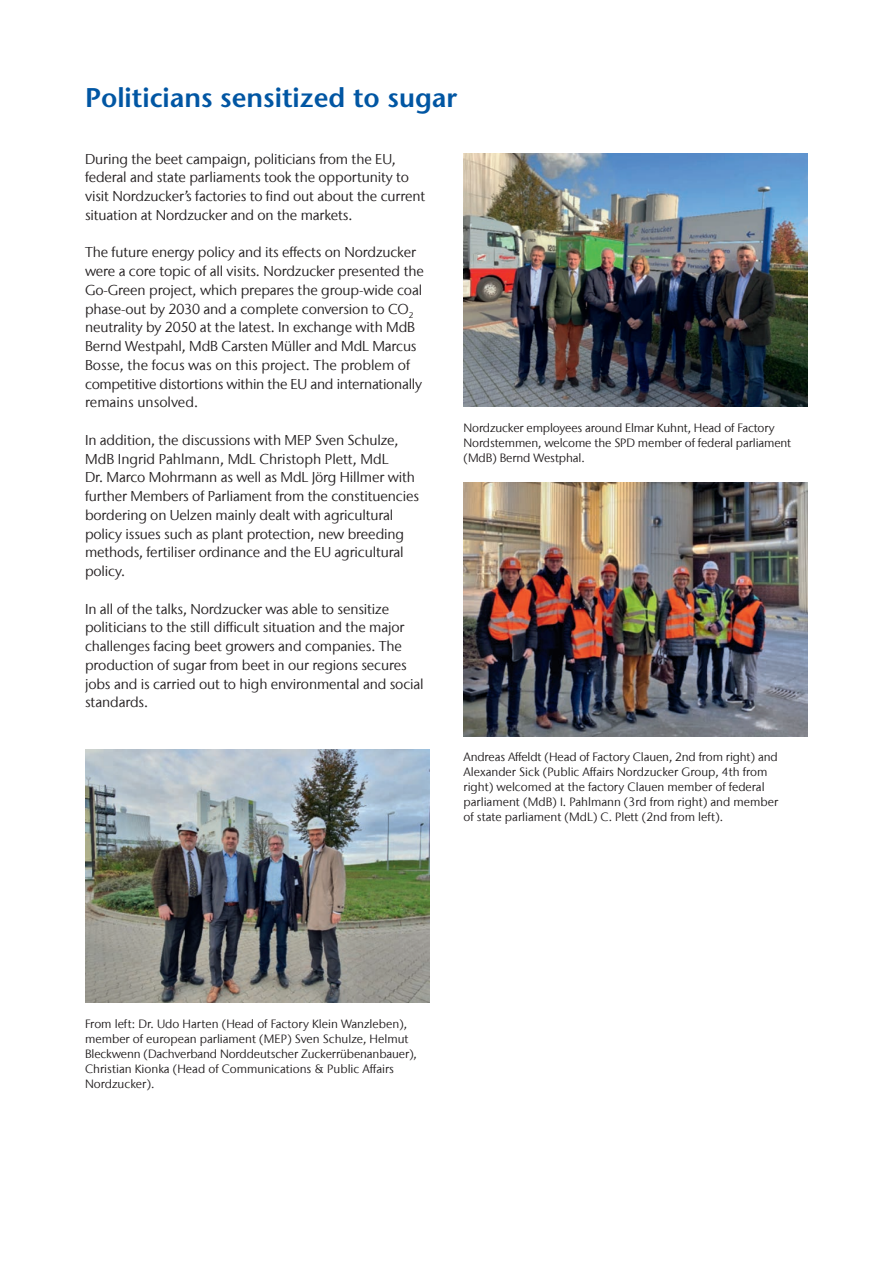
<style>
.page{position:relative;width:893px;height:1263px;background:#fff}
.page>*{position:absolute;margin:0;border:0;box-sizing:border-box;transform-origin:0 0}
.t1{font:600 27px "Stone Sans";color:#0156a3}
.t2{font:14.25px/18.8px "Stone Sans IIITC Com";letter-spacing:-.01em;color:#231f20}
.t3{font:12px/15px "Stone Sans IIITC Com";color:#231f20}
</style>
<div class="page">
<img style="left:85px;top:749px;width:344px;height:254px">
<img style="left:463px;top:153px;width:345px;height:253px">
<img style="left:463px;top:483px;width:345px;height:253px">
<h1 class="t1" style="left:85px;top:80px;width:374px">Politicians sensitized to sugar</h1>
<p class="t2" style="left:85px;top:149px;width:342px">During the beet campaign, politicians from the EU, federal and state parliaments took the opportunity to visit Nordzucker’s factories to find out about the current situation at Nordzucker and on the markets.</p>
<p class="t2" style="left:85px;top:243px;width:340px">The future energy policy and its effects on Nordzucker were a core topic of all visits. Nordzucker presented the Go-Green project, which prepares the group-wide coal phase-out by 2030 and a complete conversion to CO<sub>2 </sub>neutrality by 2050 at the latest. In exchange with MdB Bernd Westpahl, MdB Carsten Müller and MdL Marcus Bosse, the focus was on this project. The problem of competitive distortions within the EU and internationally remains unsolved.</p>
<p class="t2" style="left:85px;top:430px;width:335px">In addition, the discussions with MEP Sven Schulze, MdB Ingrid Pahlmann, MdL Christoph Plett, MdL<br>Dr. Marco Mohrmann as well as MdL Jörg Hillmer with further Members of Parliament from the constituencies bordering on Uelzen mainly dealt with agricultural policy issues such as plant protection, new breeding methods, fertiliser ordinance and the EU agricultural policy.</p>
<p class="t2" style="left:85px;top:599px;width:340px">In all of the talks, Nordzucker was able to sensitize politicians to the still difficult situation and the major challenges facing beet growers and companies. The production of sugar from beet in our regions secures jobs and is carried out to high environmental and social standards.</p>
<p class="t3" style="left:463px;top:420px;width:329px">Nordzucker employees around Elmar Kuhnt, Head of Factory<br>Nordstemmen, welcome the SPD member of federal parliament (MdB) Bernd Westphal.</p>
<p class="t3" style="left:463px;top:749px;width:316px">Andreas Affeldt (Head of Factory Clauen, 2nd from right) and Alexander Sick (Public Affairs Nordzucker Group, 4th from right) welcomed at the factory Clauen member of federal parliament (MdB) I. Pahlmann (3rd from right) and member of state parliament (MdL) C. Plett (2nd from left).</p>
<p class="t3" style="left:85px;top:1016px;width:333px">From left: Dr. Udo Harten (Head of Factory Klein Wanzleben), member of european parliament (MEP) Sven Schulze, Helmut Bleckwenn (Dachverband Norddeutscher Zuckerrübenanbauer), Christian Kionka (Head of Communications &amp; Public Affairs Nordzucker).</p>
</div>
